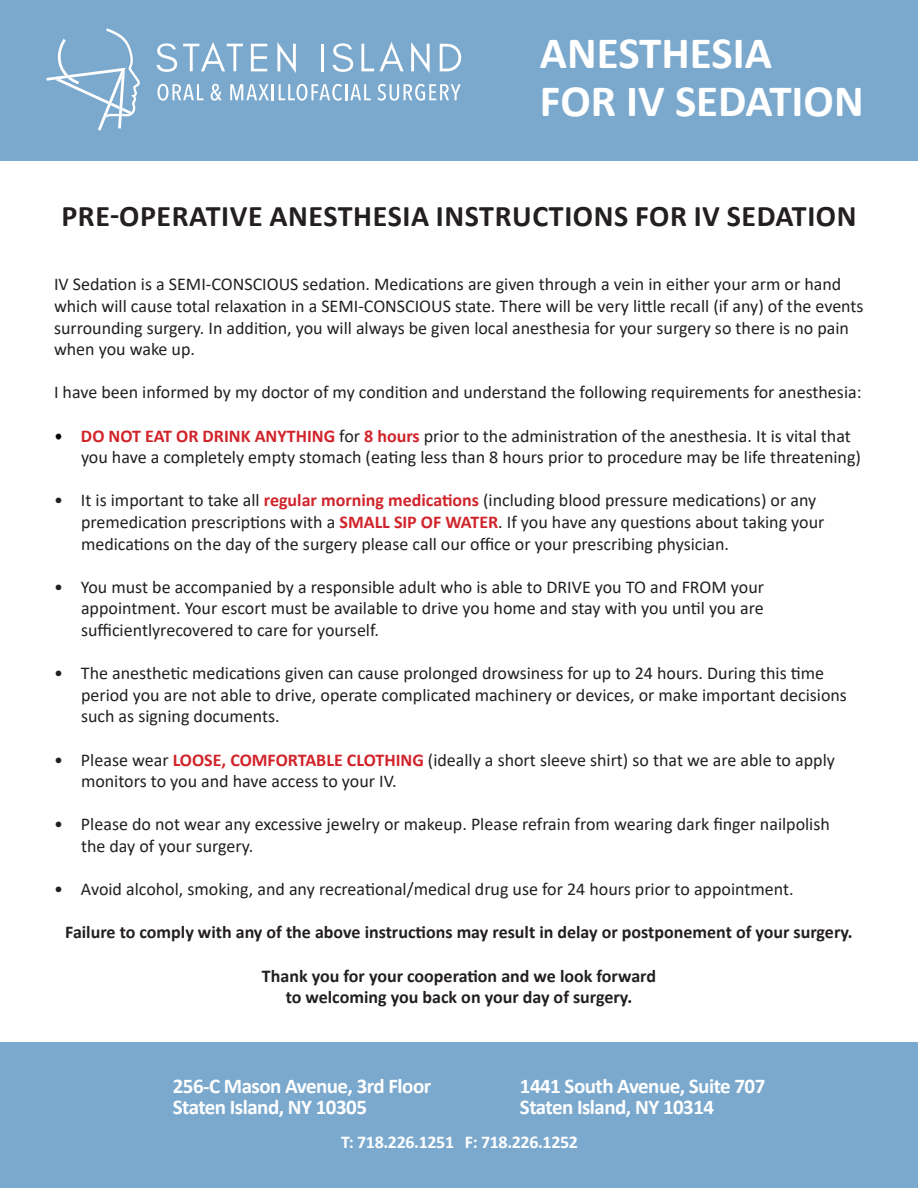
<style>
.page{position:relative;width:918px;height:1188px;background:#fff}
.page>*{position:absolute;margin:0;border:0;box-sizing:border-box;transform-origin:0 0}
.t1{font:700 45px/48px "Calibri";color:#fff}
.t2{font:700 30px "Calibri";letter-spacing:.02em;color:#231f20}
.t3{font:700 21px/21px "Calibri";letter-spacing:-.025em;color:#fff}
.t4{font:18px/21.6px "Calibri";color:#231f20}
.t5{font:700 18px/21.6px "Calibri";color:#231f20;text-align:center}
.t6{font:700 18px "Calibri";letter-spacing:-.02em;color:#fff}
.s1{font-weight:700;color:#d1232a}
</style>
<div class="page">
<div style="left:0;top:0;width:918px;height:161px;background:#7ba9ce"></div>
<svg style="left:157px;top:84px;width:47px;height:17px"></svg>
<svg style="left:211px;top:84px;width:11px;height:17px"></svg>
<svg style="left:230px;top:84px;width:141px;height:17px"></svg>
<svg style="left:377px;top:84px;width:84px;height:17px"></svg>
<svg style="left:46px;top:28px;width:94px;height:103px"></svg>
<svg style="left:156px;top:43px;width:21px;height:29px"></svg>
<svg style="left:183px;top:42px;width:60px;height:29px"></svg>
<svg style="left:251px;top:44px;width:16px;height:27px"></svg>
<svg style="left:277px;top:42px;width:19px;height:31px"></svg>
<hr style="left:321px;top:44px;width:3px;height:27px;background:#fff">
<svg style="left:332px;top:43px;width:21px;height:29px"></svg>
<svg style="left:361px;top:42px;width:43px;height:29px"></svg>
<svg style="left:411px;top:42px;width:19px;height:31px"></svg>
<svg style="left:440px;top:44px;width:21px;height:27px"></svg>
<div style="left:0;top:1042px;width:918px;height:146px;background:#7ba9ce"></div>
<svg style="left:55px;top:433px;width:7px;height:7px"></svg>
<h1 class="t1" style="left:540px;top:29px;width:325px">ANESTHESIA<br>FOR IV SEDATION</h1>
<h2 class="t2" style="left:61px;top:194px;width:797px">PRE-OPERATIVE ANESTHESIA INSTRUCTIONS FOR IV SEDATION</h2>
<p class="t4" style="left:54px;top:273px;width:811px">IV Sedation is a SEMI-CONSCIOUS sedation. Medications are given through a vein in either your arm or hand which will cause total relaxation in a SEMI-CONSCIOUS state. There will be very little recall (if any) of the events surrounding surgery. In addition, you will always be given local anesthesia for your surgery so there is no pain when you wake up.</p>
<p class="t4" style="left:54px;top:381px;width:809px">I have been informed by my doctor of my condition and understand the following requirements for anesthesia:</p>
<p class="t4" style="left:81px;top:424px;width:781px;text-indent:-27px"><span class="s1">• DO NOT EAT OR DRINK ANYTHING</span> for <span class="s1">8 hours</span> prior to the administration of the anesthesia. It is vital that you have a completely empty stomach (eating less than 8 hours prior to procedure may be life threatening)</p>
<p class="t4" style="left:81px;top:489px;width:745px;text-indent:-27px">• It is important to take all <span class="s1">regular morning medications</span> (including blood pressure medications) or any premedication prescriptions with a <span class="s1">SMALL SIP OF WATER</span>. If you have any questions about taking your medications on the day of the surgery please call our office or your prescribing physician.</p>
<p class="t4" style="left:81px;top:576px;width:685px;text-align:justify;text-indent:-27px">• You must be accompanied by a responsible adult who is able to DRIVE you TO and FROM your appointment. Your escort must be available to drive you home and stay with you until you are sufficientlyrecovered to care for yourself.</p>
<p class="t4" style="left:81px;top:662px;width:768px;text-indent:-27px">• The anesthetic medications given can cause prolonged drowsiness for up to 24 hours. During this time period you are not able to drive, operate complicated machinery or devices, or make important decisions such as signing documents.</p>
<p class="t4" style="left:81px;top:748px;width:756px;text-indent:-27px">• Please wear <span class="s1">LOOSE, COMFORTABLE CLOTHING</span> (ideally a short sleeve shirt) so that we are able to apply monitors to you and have access to your IV.</p>
<p class="t4" style="left:81px;top:813px;width:750px;text-indent:-27px">• Please do not wear any excessive jewelry or makeup. Please refrain from wearing dark finger nailpolish the day of your surgery.</p>
<p class="t4" style="left:54px;top:878px;width:741px">• Avoid alcohol, smoking, and any recreational/medical drug use for 24 hours prior to appointment.</p>
<p class="t5" style="left:65px;top:921px;width:789px">Failure to comply with any of the above instructions may result in delay or postponement of your surgery.</p>
<p class="t5" style="left:262px;top:965px;width:396px">Thank you for your cooperation and we look forward to welcoming you back on your day of surgery.</p>
<p class="t3" style="left:173px;top:1076px;width:260px">256-C Mason Avenue, 3rd Floor<br>Staten Island, NY 10305</p>
<p class="t6" style="left:341px;top:1129px;width:238px">T: 718.226.1251 F: 718.226.1252</p>
<p class="t3" style="left:520px;top:1076px;width:247px">1441 South Avenue, Suite 707<br>Staten Island, NY 10314</p>
</div>
